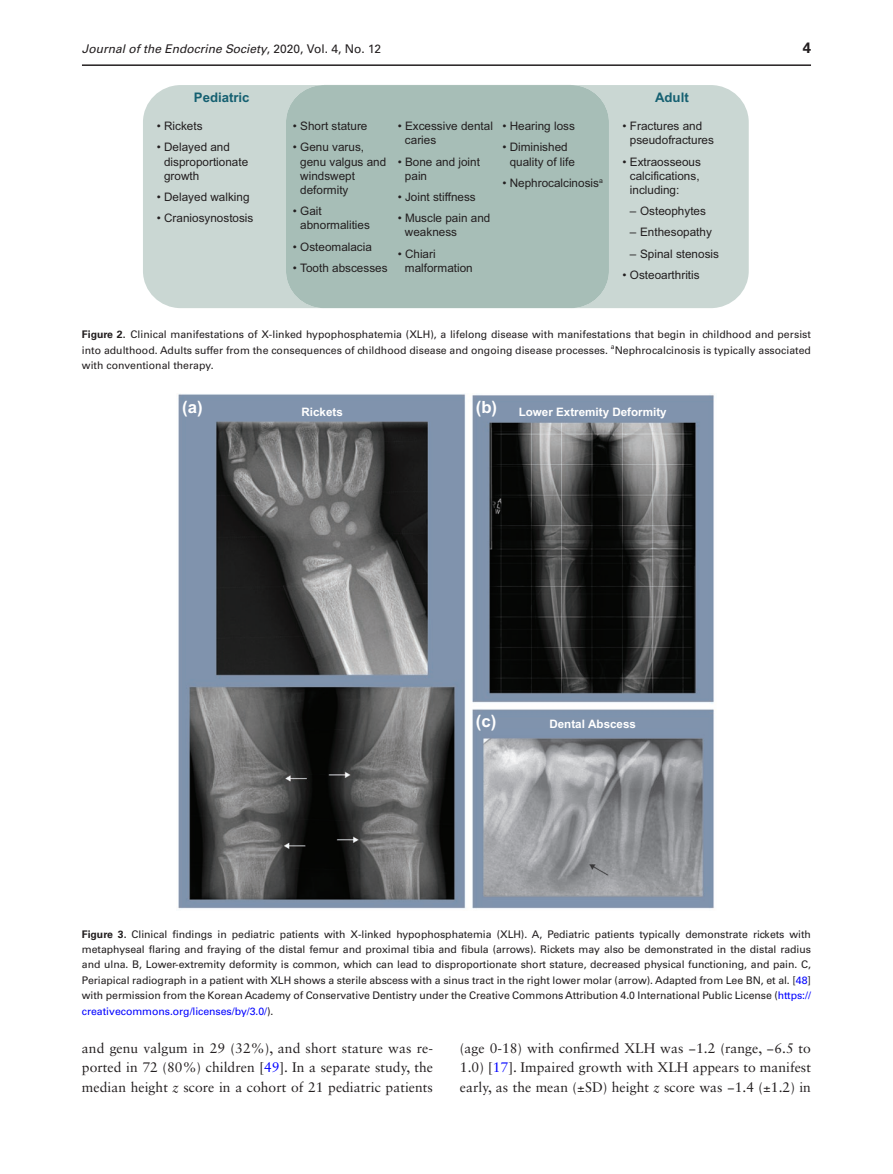
<style>
.page{position:relative;width:893px;height:1174px;background:#fff}
.page>*{position:absolute;margin:0;border:0;box-sizing:border-box;transform-origin:0 0}
.t1{font:700 16.8px "Arial";color:#fff}
.t2{font:700 15px "Univers LT Std";color:#231f20}
.t3{font:13.8px/19.5px "Sabon LT Std";letter-spacing:.005em;color:#231f20;text-align:justify}
.t4{font:700 13.2px "Arial";color:#156071}
.t5{font:italic 12px "Univers LT Std";color:#231f20}
.t6{font:11.7px/14.1px "Arial";color:#231f20}
.t7{font:700 11.7px "Arial";color:#fff}
.t8{font:10.5px/15.3px "Univers LT Std";letter-spacing:-.005em;color:#231f20;text-align:justify}
.s1{font-style:normal}
.s2{font-weight:700}
.s3{color:#00f}
.s4{font-style:italic}
</style>
<div class="page">
<hr style="left:82px;top:64px;width:729px;height:2px;background:#231f20">
<img style="left:178px;top:393px;width:536px;height:516px">
<div style="left:578px;top:85px;width:171px;height:223px;background:#cad7d3"></div>
<div style="left:143px;top:85px;width:174px;height:223px;background:#cad7d3"></div>
<div style="left:286px;top:85px;width:323px;height:223px;background:#a7beb7;border-radius:38px"></div>
<p class="t5" style="left:82px;top:42px;width:301px">Journal of the Endocrine Society<span class="s1">, 2020, Vol. 4, No. 12</span></p>
<h2 class="t2" style="left:803px;top:39px;width:10px">4</h2>
<p class="t4" style="left:194px;top:89px;width:57px">Pediatric</p>
<p class="t4" style="left:655px;top:89px;width:35px">Adult</p>
<p class="t6" style="left:157px;top:119px;width:47px">• Rickets</p>
<p class="t6" style="left:164px;top:140px;width:86px;text-indent:-7px">• Delayed and disproportionate growth</p>
<p class="t6" style="left:157px;top:190px;width:94px">• Delayed walking</p>
<p class="t6" style="left:157px;top:211px;width:98px">• Craniosynostosis</p>
<p class="t6" style="left:293px;top:119px;width:76px">• Short stature</p>
<p class="t6" style="left:300px;top:140px;width:88px;text-indent:-7px">• Genu varus, genu valgus and windswept deformity</p>
<p class="t6" style="left:300px;top:204px;width:71px;text-indent:-7px">• Gait abnormalities</p>
<p class="t6" style="left:293px;top:239px;width:81px">• Osteomalacia</p>
<p class="t6" style="left:293px;top:261px;width:96px">• Tooth abscesses</p>
<p class="t6" style="left:405px;top:119px;width:90px;text-indent:-7px">• Excessive dental caries</p>
<p class="t6" style="left:405px;top:154px;width:76px;text-indent:-7px">• Bone and joint pain</p>
<p class="t6" style="left:398px;top:190px;width:80px">• Joint stiffness</p>
<p class="t6" style="left:405px;top:211px;width:87px;text-indent:-7px">• Muscle pain and weakness</p>
<p class="t6" style="left:405px;top:247px;width:69px;text-indent:-7px">• Chiari malformation</p>
<p class="t6" style="left:502px;top:119px;width:74px">• Hearing loss</p>
<p class="t6" style="left:510px;top:140px;width:67px;text-indent:-7px">• Diminished quality of life</p>
<p class="t6" style="left:502px;top:176px;width:102px">• Nephrocalcinosis<sup>a</sup></p>
<p class="t6" style="left:630px;top:119px;width:86px;text-indent:-7px">• Fractures and pseudofractures</p>
<p class="t6" style="left:630px;top:154px;width:73px;text-align:justify;text-indent:-7px">• Extraosseous calcifications, including:</p>
<p class="t6" style="left:630px;top:204px;width:78px">– Osteophytes</p>
<p class="t6" style="left:630px;top:225px;width:83px">– Enthesopathy</p>
<p class="t6" style="left:630px;top:247px;width:91px">– Spinal stenosis</p>
<p class="t6" style="left:623px;top:268px;width:79px">• Osteoarthritis</p>
<p class="t8" style="left:82px;top:327px;width:731px"><span class="s2">Figure 2.</span> Clinical manifestations of X-linked hypophosphatemia (XLH), a lifelong disease with manifestations that begin in childhood and persist into adulthood. Adults suffer from the consequences of childhood disease and ongoing disease processes. <sup>a</sup>Nephrocalcinosis is typically associated with conventional therapy.</p>
<h1 class="t1" style="left:182px;top:395px;width:22px">(a)</h1>
<h1 class="t1" style="left:476px;top:395px;width:23px">(b)</h1>
<p class="t7" style="left:301px;top:404px;width:43px">Rickets</p>
<p class="t7" style="left:519px;top:404px;width:150px">Lower Extremity Deformity</p>
<h1 class="t1" style="left:476px;top:710px;width:22px">(c)</h1>
<p class="t7" style="left:549px;top:716px;width:88px">Dental Abscess</p>
<p class="t8" style="left:82px;top:926px;width:731px"><span class="s2">Figure 3.</span> Clinical findings in pediatric patients with X-linked hypophosphatemia (XLH). A, Pediatric patients typically demonstrate rickets with metaphyseal flaring and fraying of the distal femur and proximal tibia and fibula (arrows). Rickets may also be demonstrated in the distal radius and ulna. B, Lower-extremity deformity is common, which can lead to disproportionate short stature, decreased physical functioning, and pain. C, Periapical radiograph in a patient with XLH shows a sterile abscess with a sinus tract in the right lower molar (arrow). Adapted from Lee BN, et al. [<span class="s3">48</span>] with permission from the Korean Academy of Conservative Dentistry under the Creative Commons Attribution 4.0 International Public License (<span class="s3">https:// creativecommons.org/licenses/by/3.0/</span>).</p>
<h3 class="t3" style="left:82px;top:1038px;width:353px">and genu valgum in 29 (32%), and short stature was re&shy;ported in 72 (80%) children [<span class="s3">49</span>]. In a separate study, the median height <span class="s4">z</span> score in a cohort of 21 pediatric patients</h3>
<h3 class="t3" style="left:460px;top:1038px;width:353px">(age 0-18) with confirmed XLH was −1.2 (range, −6.5 to 1.0) [<span class="s3">17</span>]. Impaired growth with XLH appears to manifest early, as the mean (±SD) height <span class="s4">z</span> score was −1.4 (±1.2) in</h3>
</div>
